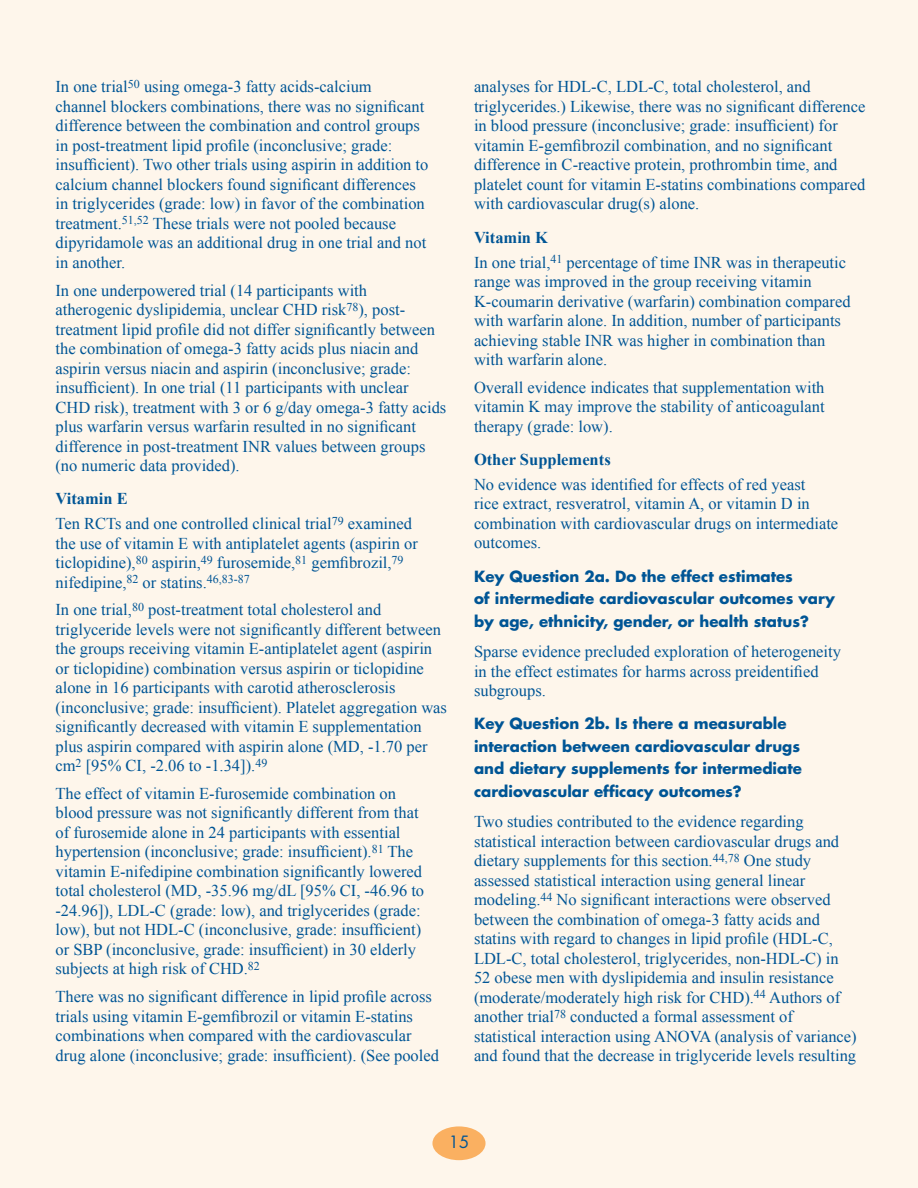
<style>
.page{position:relative;width:918px;height:1188px;background:#fef6eb}
.page>*{position:absolute;margin:0;border:0;box-sizing:border-box;transform-origin:0 0}
.Text{font:16.5px/19.5px "Times New Roman";color:#005595}
.Head_Level_3{font:700 16.5px "Times New Roman";color:#005595}
.t1{font:16.5px "Futura Std";color:#005595}
.Head_Level_2{font:700 15px/22.5px "Futura Std";color:#005595}
</style>
<div class="page">
<div style="left:432px;top:1126px;width:54px;height:34px;background:#fab061;border-radius:50%"></div>
<p class="Text" style="left:56px;top:77px;width:374px">In one trial<sup>50</sup> using omega-3 fatty acids-calcium<br>channel blockers combinations, there was no significant difference between the combination and control groups in post-treatment lipid profile (inconclusive; grade: insufficient). Two other trials using aspirin in addition to calcium channel blockers found significant differences in triglycerides (grade: low) in favor of the combination treatment.<sup>51,52</sup> These trials were not pooled because dipyridamole was an additional drug in one trial and not in another.</p>
<p class="Text" style="left:56px;top:280px;width:392px">In one underpowered trial (14 participants with atherogenic dyslipidemia, unclear CHD risk<sup>78</sup>), post&shy;treatment lipid profile did not differ significantly between the combination of omega-3 fatty acids plus niacin and aspirin versus niacin and aspirin (inconclusive; grade: insufficient). In one trial (11 participants with unclear CHD risk), treatment with 3 or 6 g/day omega-3 fatty acids plus warfarin versus warfarin resulted in no significant difference in post-treatment INR values between groups (no numeric data provided).</p>
<p class="Head_Level_3" style="left:56px;top:487px;width:74px">Vitamin E</p>
<p class="Text" style="left:56px;top:514px;width:364px">Ten RCTs and one controlled clinical trial<sup>79</sup> examined the use of vitamin E with antiplatelet agents (aspirin or ticlopidine),<sup>80</sup> aspirin,<sup>49</sup> furosemide,<sup>81</sup> gemfibrozil,<sup>79 </sup>nifedipine,<sup>82</sup> or statins.<sup>46,83-87</sup></p>
<p class="Text" style="left:56px;top:600px;width:393px">In one trial,<sup>80</sup> post-treatment total cholesterol and triglyceride levels were not significantly different between the groups receiving vitamin E-antiplatelet agent (aspirin or ticlopidine) combination versus aspirin or ticlopidine alone in 16 participants with carotid atherosclerosis (inconclusive; grade: insufficient). Platelet aggregation was significantly decreased with vitamin E supplementation plus aspirin compared with aspirin alone (MD, -1.70 per cm<sup>2</sup> [95% CI, -2.06 to -1.34]).<sup>49</sup></p>
<p class="Text" style="left:56px;top:783px;width:370px">The effect of vitamin E-furosemide combination on blood pressure was not significantly different from that of furosemide alone in 24 participants with essential hypertension (inconclusive; grade: insufficient).<sup>81</sup> The vitamin E-nifedipine combination significantly lowered total cholesterol (MD, -35.96 mg/dL [95% CI, -46.96 to -24.96]), LDL-C (grade: low), and triglycerides (grade: low), but not HDL-C (inconclusive, grade: insufficient) or SBP (inconclusive, grade: insufficient) in 30 elderly subjects at high risk of CHD.<sup>82</sup></p>
<p class="Text" style="left:56px;top:987px;width:385px">There was no significant difference in lipid profile across trials using vitamin E-gemfibrozil or vitamin E-statins combinations when compared with the cardiovascular drug alone (inconclusive; grade: insufficient). (See pooled</p>
<p class="Text" style="left:474px;top:77px;width:393px">analyses for HDL-C, LDL-C, total cholesterol, and triglycerides.) Likewise, there was no significant difference in blood pressure (inconclusive; grade: insufficient) for vitamin E-gemfibrozil combination, and no significant difference in C-reactive protein, prothrombin time, and platelet count for vitamin E-statins combinations compared with cardiovascular drug(s) alone.</p>
<p class="Head_Level_3" style="left:474px;top:226px;width:76px">Vitamin K</p>
<p class="Text" style="left:474px;top:252px;width:378px">In one trial,<sup>41</sup> percentage of time INR was in therapeutic range was improved in the group receiving vitamin K-coumarin derivative (warfarin) combination compared with warfarin alone. In addition, number of participants achieving stable INR was higher in combination than with warfarin alone.</p>
<p class="Text" style="left:474px;top:377px;width:352px;text-align:justify">Overall evidence indicates that supplementation with vitamin K may improve the stability of anticoagulant therapy (grade: low).</p>
<p class="Head_Level_3" style="left:474px;top:448px;width:138px">Other Supplements</p>
<p class="Text" style="left:474px;top:474px;width:366px">No evidence was identified for effects of red yeast<br>rice extract, resveratrol, vitamin A, or vitamin D in combination with cardiovascular drugs on intermediate outcomes.</p>
<p class="Head_Level_2" style="left:474px;top:565px;width:363px">Key Question 2a. Do the effect estimates<br>of intermediate cardiovascular outcomes vary by age, ethnicity, gender, or health status?</p>
<p class="Text" style="left:474px;top:642px;width:369px">Sparse evidence precluded exploration of heterogeneity in the effect estimates for harms across preidentified subgroups.</p>
<p class="Head_Level_2" style="left:474px;top:712px;width:329px">Key Question 2b. Is there a measurable interaction between cardiovascular drugs and dietary supplements for intermediate cardiovascular efficacy outcomes?</p>
<p class="Text" style="left:474px;top:812px;width:384px">Two studies contributed to the evidence regarding statistical interaction between cardiovascular drugs and dietary supplements for this section.<sup>44,78</sup> One study assessed statistical interaction using general linear modeling.<sup>44</sup> No significant interactions were observed between the combination of omega-3 fatty acids and statins with regard to changes in lipid profile (HDL-C, LDL-C, total cholesterol, triglycerides, non-HDL-C) in 52 obese men with dyslipidemia and insulin resistance (moderate/moderately high risk for CHD).<sup>44</sup> Authors of another trial<sup>78</sup> conducted a formal assessment of statistical interaction using ANOVA (analysis of variance) and found that the decrease in triglyceride levels resulting</p>
<p class="t1" style="left:449px;top:1131px;width:22px">15</p>
</div>
